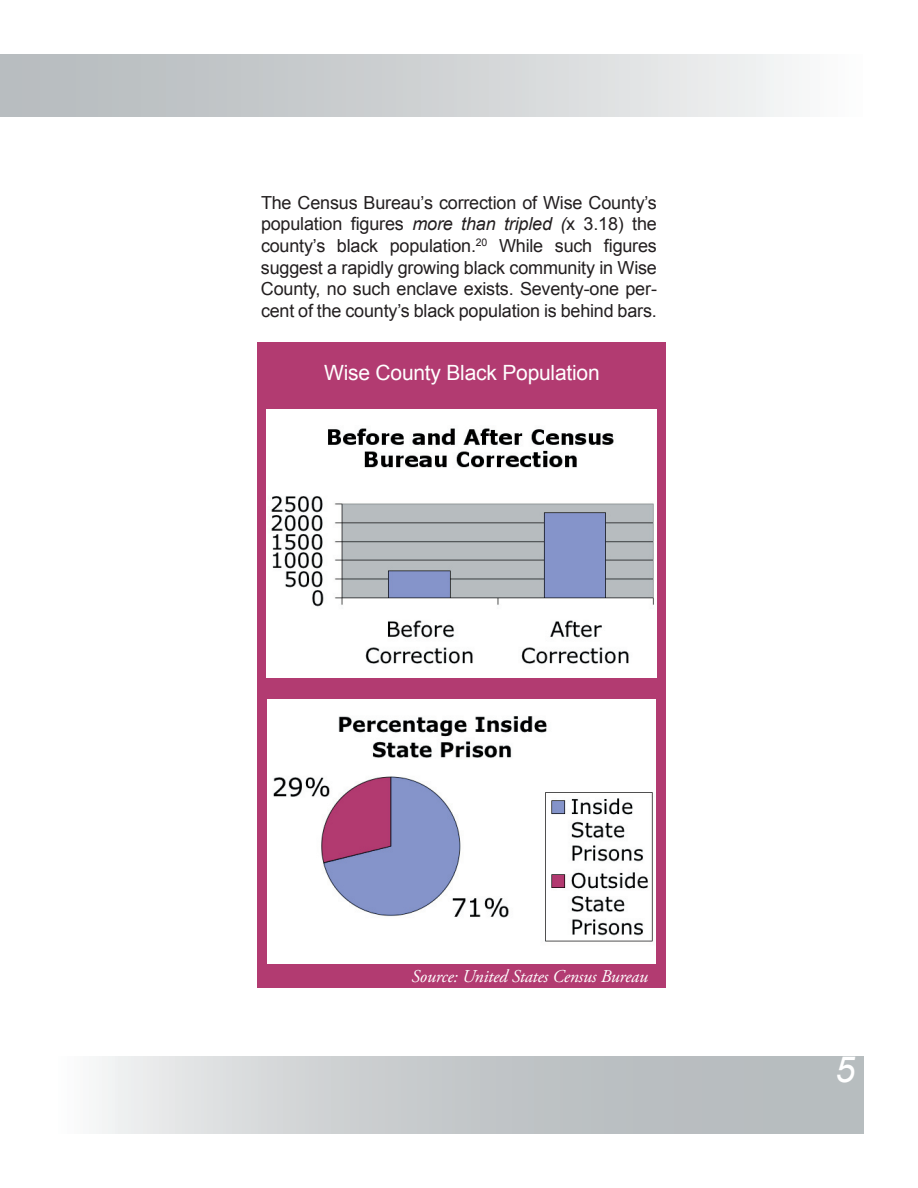
<style>
.page{position:relative;width:918px;height:1188px;background:#fff}
.page>*{position:absolute;margin:0;border:0;box-sizing:border-box;transform-origin:0 0}
.t1{font:italic 36px "Arial";color:#fff}
.t2{font:21px "Arial";letter-spacing:-.01em;color:#fff}
.t3{font:18px/21.6px "Arial";letter-spacing:-.01em;color:#231f20;text-align:justify}
.t4{font:italic 18px "Adobe Garamond Pro";letter-spacing:-.01em;color:#fff}
.s1{font-style:italic}
</style>
<div class="page">
<div style="left:258px;top:342px;width:408px;height:646px;background:#b23b71"></div>
<img style="left:267px;top:409px;width:390px;height:269px">
<img style="left:267px;top:700px;width:388px;height:264px">
<div style="left:0;top:54px;width:863px;height:62px;background:linear-gradient(to right,#b0b5b8,#f6f6f7)"></div>
<svg style="left:99px;top:1056px;width:765px;height:78px;background:#c7cbcd"></svg>
<p class="t3" style="left:261px;top:192px;width:398px">The Census Bureau’s correction of Wise County’s population figures <span class="s1">more than tripled (</span>x 3.18) the county’s black population.<sup>20</sup> While such figures suggest a rapidly growing black community in Wise County, no such enclave exists. Seventy-one per&shy;cent of the county’s black population is behind bars.</p>
<p class="t2" style="left:324px;top:361px;width:277px">Wise County Black Population</p>
<p class="t4" style="left:412px;top:966px;width:238px">Source: United States Census Bureau</p>
<h1 class="t1" style="left:835px;top:1049px;width:22px">5</h1>
</div>
